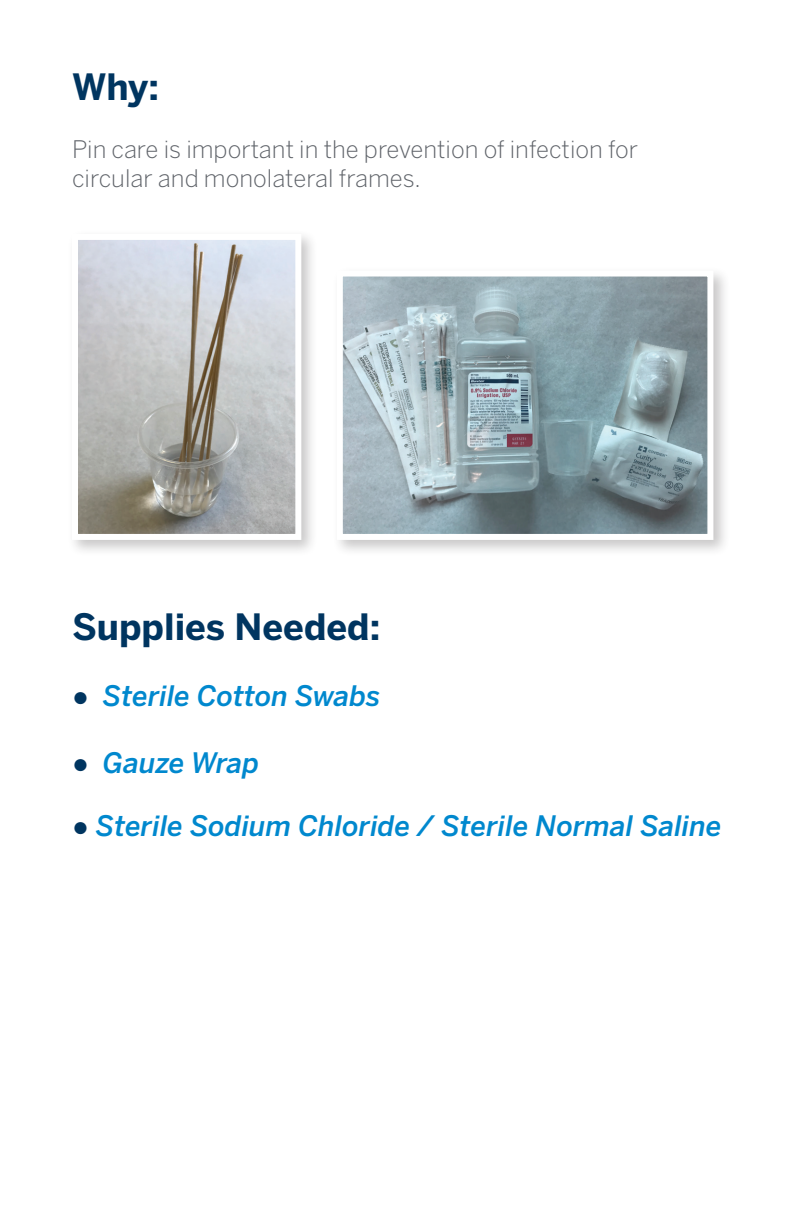
<style>
.page{position:relative;width:792px;height:1224px;background:#fff}
.page>*{position:absolute;margin:0;border:0;box-sizing:border-box;transform-origin:0 0}
.t1{font:700 36px "Benton Sans";color:#003560}
.t2{font:italic 500 28px "Benton Sans";color:#0088ce}
.t3{font:300 24px/28.8px "Benton Sans";color:#5f6369}
.s1{font-family:"Arial";font-weight:400;color:#003560}
</style>
<div class="page">
<div style="left:67px;top:229px;width:252px;height:328px;background:#231f20;opacity:.25"></div>
<img style="left:79px;top:241px;width:215px;height:292px">
<div style="left:72px;top:234px;width:229px;height:306px;border:6px solid #fff"></div>
<div style="left:332px;top:266px;width:398px;height:291px;background:#231f20;opacity:.25"></div>
<img style="left:344px;top:278px;width:362px;height:255px">
<div style="left:337px;top:271px;width:376px;height:269px;border:6px solid #fff"></div>
<h1 class="t1" style="left:72px;top:65px;width:89px">Why:</h1>
<p class="t3" style="left:72px;top:135px;width:568px">Pin care is important in the prevention of infection for circular and monolateral frames.</p>
<h1 class="t1" style="left:72px;top:605px;width:310px">Supplies Needed:</h1>
<p class="t2" style="left:72px;top:679px;width:310px"><span class="s1">●</span> Sterile Cotton Swabs</p>
<p class="t2" style="left:72px;top:746px;width:189px"><span class="s1">●</span> Gauze Wrap</p>
<p class="t2" style="left:72px;top:808px;width:651px"><span class="s1">●</span> Sterile Sodium Chloride / Sterile Normal Saline</p>
</div>
